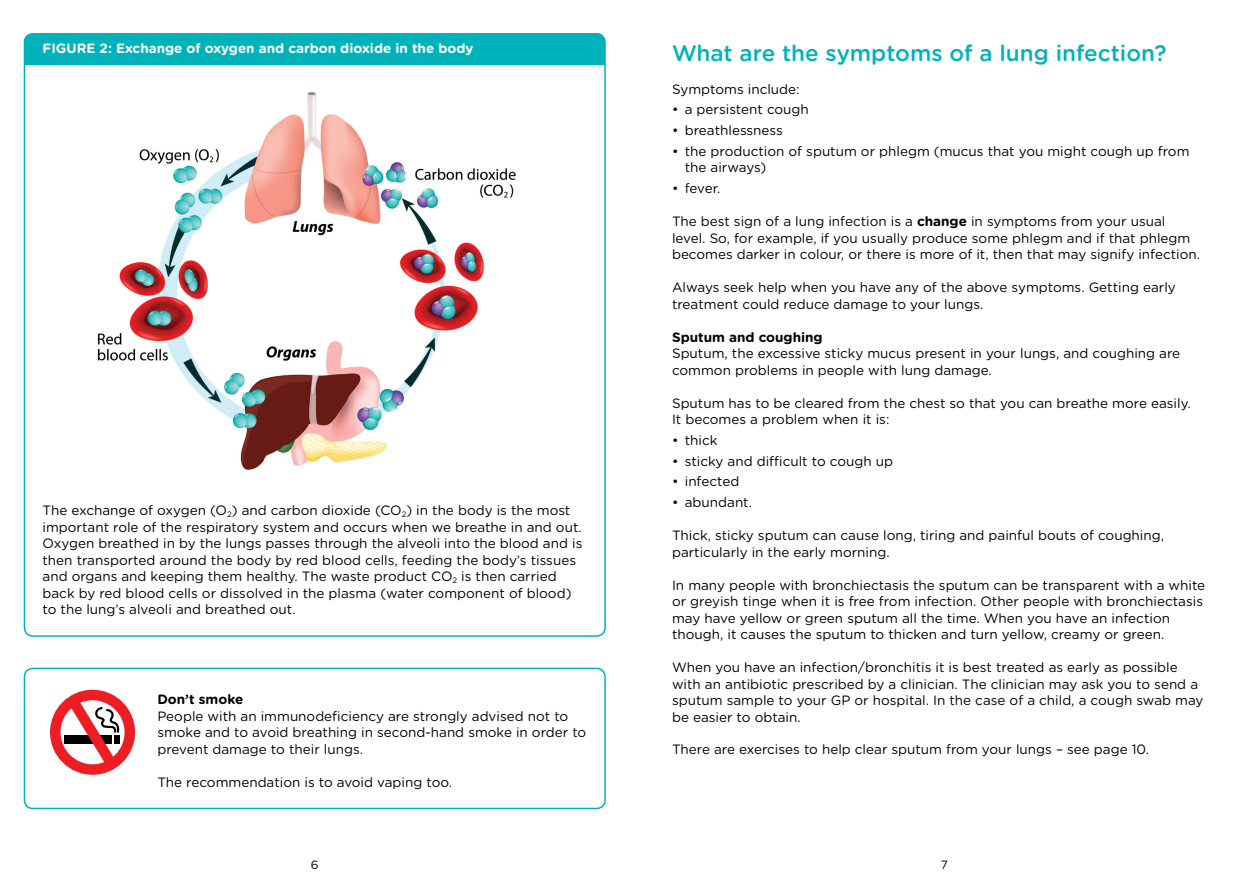
<style>
.page{position:relative;width:1259px;height:893px;background:#fff}
.page>*{position:absolute;margin:0;border:0;box-sizing:border-box;transform-origin:0 0}
.t1{font:500 22.5px "Gotham Rounded";color:#00b3ba}
.t2{font:13.5px/16.5px "Gotham Rounded";color:#000}
.t3{font:700 13.5px "Gotham Rounded";color:#fff}
.t4{font:700 13.5px "Gotham Rounded";color:#000}
.t5{font:12px "Gotham Rounded";color:#000}
.s1{font-weight:700}
</style>
<div class="page">
<div style="left:24px;top:668px;width:582px;height:141px;border:2px solid #00b3ba;border-radius:9px"></div>
<img style="left:97px;top:92px;width:419px;height:378px">
<div style="left:24px;top:33px;width:581px;height:32px;background:#00b3ba"></div>
<div style="left:50px;top:690px;width:85px;height:85px;border:10px solid #ed1d24;border-radius:50%"></div>
<svg style="left:60px;top:689px;width:65px;height:86px"></svg>
<p class="t3" style="left:43px;top:39px;width:432px">FIGURE 2: Exchange of oxygen and carbon dioxide in the body</p>
<p class="t2" style="left:43px;top:502px;width:541px">The exchange of oxygen (O<sub>2</sub>) and carbon dioxide (CO<sub>2</sub>) in the body is the most important role of the respiratory system and occurs when we breathe in and out.<br>Oxygen breathed in by the lungs passes through the alveoli into the blood and is then transported around the body by red blood cells, feeding the body’s tissues and organs and keeping them healthy. The waste product CO<sub>2</sub> is then carried back by red blood cells or dissolved in the plasma (water component of blood) to the lung’s alveoli and breathed out.</p>
<p class="t4" style="left:157px;top:690px;width:88px">Don’t smoke</p>
<p class="t2" style="left:157px;top:707px;width:430px">People with an immunodeficiency are strongly advised not to smoke and to avoid breathing in second-hand smoke in order to prevent damage to their lungs.</p>
<p class="t2" style="left:157px;top:773px;width:296px">The recommendation is to avoid vaping too.</p>
<h1 class="t1" style="left:672px;top:37px;width:496px">What are the symptoms of a lung infection?</h1>
<p class="t2" style="left:672px;top:80px;width:129px">Symptoms include:</p>
<p class="t2" style="left:672px;top:101px;width:138px">• a persistent cough</p>
<p class="t2" style="left:672px;top:121px;width:112px">• breathlessness</p>
<p class="t2" style="left:685px;top:142px;width:506px;text-indent:-13px">• the production of sputum or phlegm (mucus that you might cough up from the airways)</p>
<p class="t2" style="left:672px;top:179px;width:50px">• fever.</p>
<p class="t2" style="left:672px;top:212px;width:529px">The best sign of a lung infection is a <span class="s1">change</span> in symptoms from your usual level. So, for example, if you usually produce some phlegm and if that phlegm becomes darker in colour, or there is more of it, then that may signify infection.</p>
<p class="t2" style="left:672px;top:278px;width:505px">Always seek help when you have any of the above symptoms. Getting early treatment could reduce damage to your lungs.</p>
<p class="t4" style="left:672px;top:327px;width:152px">Sputum and coughing</p>
<p class="t2" style="left:672px;top:344px;width:510px">Sputum, the excessive sticky mucus present in your lungs, and coughing are common problems in people with lung damage.</p>
<p class="t2" style="left:672px;top:394px;width:520px">Sputum has to be cleared from the chest so that you can breathe more easily.<br>It becomes a problem when it is:</p>
<p class="t2" style="left:672px;top:431px;width:47px">• thick</p>
<p class="t2" style="left:672px;top:452px;width:222px">• sticky and difficult to cough up</p>
<p class="t2" style="left:672px;top:473px;width:69px">• infected</p>
<p class="t2" style="left:672px;top:493px;width:82px">• abundant.</p>
<p class="t2" style="left:672px;top:526px;width:493px">Thick, sticky sputum can cause long, tiring and painful bouts of coughing, particularly in the early morning.</p>
<p class="t2" style="left:672px;top:576px;width:535px">In many people with bronchiectasis the sputum can be transparent with a white or greyish tinge when it is free from infection. Other people with bronchiectasis may have yellow or green sputum all the time. When you have an infection though, it causes the sputum to thicken and turn yellow, creamy or green.</p>
<p class="t2" style="left:672px;top:658px;width:533px">When you have an infection/bronchitis it is best treated as early as possible with an antibiotic prescribed by a clinician. The clinician may ask you to send a sputum sample to your GP or hospital. In the case of a child, a cough swab may be easier to obtain.</p>
<p class="t2" style="left:672px;top:741px;width:479px">There are exercises to help clear sputum from your lungs – see page 10.</p>
<p class="t5" style="left:311px;top:857px;width:9px">6</p>
<p class="t5" style="left:940px;top:857px;width:9px">7</p>
</div>
